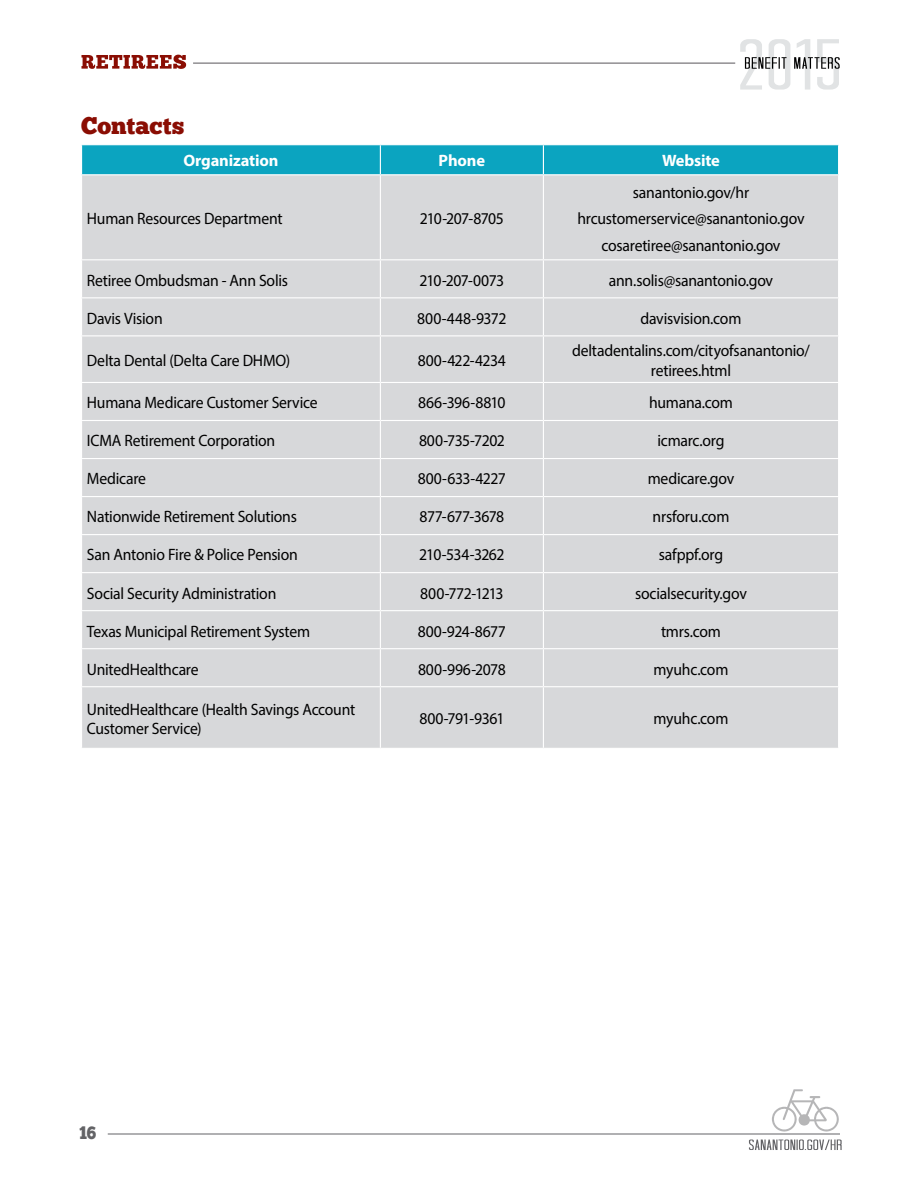
<style>
.page{position:relative;width:918px;height:1188px;background:#fff}
.page>*{position:absolute;margin:0;border:0;box-sizing:border-box;transform-origin:0 0}
.t1{font:24px "Chunk Five Ex";letter-spacing:.005em;color:#8a0d03}
.t2{font:18px "Chunk Five Ex";color:#636366;scale:.9 1}
.t3{font:16.5px/26.5px "Myriad Pro";letter-spacing:-.015em;color:#000;text-align:center;scale:.95 1}
.t4{font:700 16.5px "Myriad Pro";letter-spacing:-.01em;color:#fff}
.t5{font:16.5px "Myriad Pro";letter-spacing:-.04em;color:#000;scale:.95 1}
.t6{font:16.5px "Myriad Pro";letter-spacing:-.035em;color:#000;scale:.95 1}
.t7{font:16.5px "Myriad Pro";letter-spacing:-.045em;color:#000;scale:.95 1}
</style>
<div class="page">
<svg style="left:749px;top:1140px;width:93px;height:10px"></svg>
<svg style="left:772px;top:1089px;width:67px;height:43px"></svg>
<hr style="left:108px;top:1134px;width:732px;height:1px;background:#636366">
<svg style="left:81px;top:55px;width:105px;height:14px"></svg>
<svg style="left:740px;top:39px;width:100px;height:51px"></svg>
<hr style="left:193px;top:63px;width:542px;height:1px;background:#58565a">
<div style="left:82px;top:175px;width:756px;height:573px;background:#d7d8da"></div>
<div style="left:81px;top:145px;width:758px;height:29px;background:#0ba4c0"></div>
<hr style="left:380px;top:175px;width:1px;height:84px;background:#fff">
<hr style="left:543px;top:175px;width:1px;height:84px;background:#fff">
<hr style="left:81px;top:259px;width:299px;height:1px;background:#fff">
<hr style="left:380px;top:259px;width:163px;height:1px;background:#fff">
<hr style="left:380px;top:260px;width:1px;height:37px;background:#fff">
<hr style="left:543px;top:259px;width:296px;height:1px;background:#fff">
<hr style="left:543px;top:260px;width:1px;height:37px;background:#fff">
<hr style="left:81px;top:297px;width:299px;height:1px;background:#fff">
<hr style="left:380px;top:297px;width:163px;height:1px;background:#fff">
<hr style="left:380px;top:298px;width:1px;height:37px;background:#fff">
<hr style="left:543px;top:297px;width:296px;height:1px;background:#fff">
<hr style="left:543px;top:298px;width:1px;height:37px;background:#fff">
<hr style="left:81px;top:335px;width:299px;height:1px;background:#fff">
<hr style="left:380px;top:335px;width:163px;height:1px;background:#fff">
<hr style="left:380px;top:336px;width:1px;height:46px;background:#fff">
<hr style="left:543px;top:335px;width:296px;height:1px;background:#fff">
<hr style="left:543px;top:336px;width:1px;height:46px;background:#fff">
<hr style="left:81px;top:382px;width:299px;height:1px;background:#fff">
<hr style="left:380px;top:382px;width:163px;height:1px;background:#fff">
<hr style="left:380px;top:383px;width:1px;height:37px;background:#fff">
<hr style="left:543px;top:382px;width:296px;height:1px;background:#fff">
<hr style="left:543px;top:383px;width:1px;height:37px;background:#fff">
<hr style="left:81px;top:420px;width:299px;height:1px;background:#fff">
<hr style="left:380px;top:420px;width:163px;height:1px;background:#fff">
<hr style="left:380px;top:421px;width:1px;height:37px;background:#fff">
<hr style="left:543px;top:420px;width:296px;height:1px;background:#fff">
<hr style="left:543px;top:421px;width:1px;height:37px;background:#fff">
<hr style="left:81px;top:458px;width:299px;height:1px;background:#fff">
<hr style="left:380px;top:458px;width:163px;height:1px;background:#fff">
<hr style="left:380px;top:459px;width:1px;height:37px;background:#fff">
<hr style="left:543px;top:458px;width:296px;height:1px;background:#fff">
<hr style="left:543px;top:459px;width:1px;height:37px;background:#fff">
<hr style="left:81px;top:496px;width:299px;height:1px;background:#fff">
<hr style="left:380px;top:496px;width:163px;height:1px;background:#fff">
<hr style="left:380px;top:497px;width:1px;height:37px;background:#fff">
<hr style="left:543px;top:496px;width:296px;height:1px;background:#fff">
<hr style="left:543px;top:497px;width:1px;height:37px;background:#fff">
<hr style="left:81px;top:534px;width:299px;height:1px;background:#fff">
<hr style="left:380px;top:534px;width:163px;height:1px;background:#fff">
<hr style="left:380px;top:535px;width:1px;height:37px;background:#fff">
<hr style="left:543px;top:534px;width:296px;height:1px;background:#fff">
<hr style="left:543px;top:535px;width:1px;height:37px;background:#fff">
<hr style="left:81px;top:572px;width:299px;height:1px;background:#fff">
<hr style="left:380px;top:572px;width:163px;height:1px;background:#fff">
<hr style="left:380px;top:573px;width:1px;height:37px;background:#fff">
<hr style="left:543px;top:572px;width:296px;height:1px;background:#fff">
<hr style="left:543px;top:573px;width:1px;height:37px;background:#fff">
<hr style="left:81px;top:610px;width:299px;height:1px;background:#fff">
<hr style="left:380px;top:610px;width:163px;height:1px;background:#fff">
<hr style="left:380px;top:611px;width:1px;height:37px;background:#fff">
<hr style="left:543px;top:610px;width:296px;height:1px;background:#fff">
<hr style="left:543px;top:611px;width:1px;height:37px;background:#fff">
<hr style="left:81px;top:648px;width:299px;height:1px;background:#fff">
<hr style="left:380px;top:648px;width:163px;height:1px;background:#fff">
<hr style="left:380px;top:649px;width:1px;height:37px;background:#fff">
<hr style="left:543px;top:648px;width:296px;height:1px;background:#fff">
<hr style="left:543px;top:649px;width:1px;height:37px;background:#fff">
<hr style="left:380px;top:687px;width:1px;height:61px;background:#fff">
<hr style="left:543px;top:687px;width:1px;height:61px;background:#fff">
<hr style="left:81px;top:686px;width:299px;height:1px;background:#fff">
<hr style="left:380px;top:686px;width:163px;height:1px;background:#fff">
<hr style="left:543px;top:686px;width:296px;height:1px;background:#fff">
<h1 class="t1" style="left:81px;top:108px;width:105px">Contacts</h1>
<p class="t4" style="left:184px;top:150px;width:96px">Organization</p>
<p class="t4" style="left:439px;top:150px;width:48px">Phone</p>
<p class="t4" style="left:662px;top:150px;width:59px">Website</p>
<p class="t3" style="left:87px;top:205px;width:208px">Human Resources Department</p>
<p class="t5" style="left:420px;top:208px;width:90px">210-207-8705</p>
<p class="t3" style="left:577px;top:179px;width:240px">sanantonio.gov/hr hrcustomerservice@sanantonio.gov cosaretiree@sanantonio.gov</p>
<p class="t3" style="left:87px;top:267px;width:213px">Retiree Ombudsman - Ann Solis</p>
<p class="t5" style="left:419px;top:270px;width:91px">210-207-0073</p>
<p class="t3" style="left:609px;top:267px;width:174px">ann.solis@sanantonio.gov</p>
<p class="t3" style="left:87px;top:305px;width:81px">Davis Vision</p>
<p class="t3" style="left:417px;top:305px;width:95px">800-448-9372</p>
<p class="t3" style="left:641px;top:305px;width:108px">davisvision.com</p>
<p class="t3" style="left:87px;top:347px;width:215px">Delta Dental (Delta Care DHMO)</p>
<p class="t3" style="left:418px;top:347px;width:94px">800-422-4234</p>
<p class="t3" style="left:572px;top:340px;width:252px;line-height:19.8px">deltadentalins.com/cityofsanantonio/ retirees.html</p>
<p class="t3" style="left:87px;top:389px;width:244px">Humana Medicare Customer Service</p>
<p class="t3" style="left:418px;top:389px;width:94px">866-396-8810</p>
<p class="t3" style="left:649px;top:389px;width:90px">humana.com</p>
<p class="t3" style="left:87px;top:427px;width:200px">ICMA Retirement Corporation</p>
<p class="t3" style="left:419px;top:427px;width:92px">800-735-7202</p>
<p class="t3" style="left:657px;top:427px;width:72px">icmarc.org</p>
<p class="t3" style="left:87px;top:465px;width:64px">Medicare</p>
<p class="t3" style="left:418px;top:465px;width:94px">800-633-4227</p>
<p class="t3" style="left:648px;top:465px;width:93px">medicare.gov</p>
<p class="t3" style="left:87px;top:503px;width:223px">Nationwide Retirement Solutions</p>
<p class="t6" style="left:420px;top:507px;width:91px">877-677-3678</p>
<p class="t3" style="left:653px;top:503px;width:82px">nrsforu.com</p>
<p class="t3" style="left:87px;top:541px;width:224px">San Antonio Fire &amp; Police Pension</p>
<p class="t7" style="left:419px;top:545px;width:91px">210-534-3262</p>
<p class="t3" style="left:659px;top:541px;width:69px">safppf.org</p>
<p class="t3" style="left:87px;top:579px;width:201px">Social Security Administration</p>
<p class="t3" style="left:420px;top:579px;width:89px">800-772-1213</p>
<p class="t3" style="left:635px;top:579px;width:119px">socialsecurity.gov</p>
<p class="t3" style="left:87px;top:617px;width:237px">Texas Municipal Retirement System</p>
<p class="t3" style="left:418px;top:617px;width:94px">800-924-8677</p>
<p class="t3" style="left:661px;top:617px;width:65px">tmrs.com</p>
<p class="t3" style="left:87px;top:656px;width:119px">UnitedHealthcare</p>
<p class="t3" style="left:418px;top:656px;width:94px">800-996-2078</p>
<p class="t3" style="left:654px;top:656px;width:80px">myuhc.com</p>
<p class="t3" style="left:87px;top:699px;width:284px;line-height:19.8px;text-align:left">UnitedHealthcare (Health Savings Account<br>Customer Service)</p>
<p class="t6" style="left:419px;top:709px;width:91px">800-791-9361</p>
<p class="t3" style="left:654px;top:705px;width:80px">myuhc.com</p>
<p class="t2" style="left:79px;top:1119px;width:20px">16</p>
</div>
